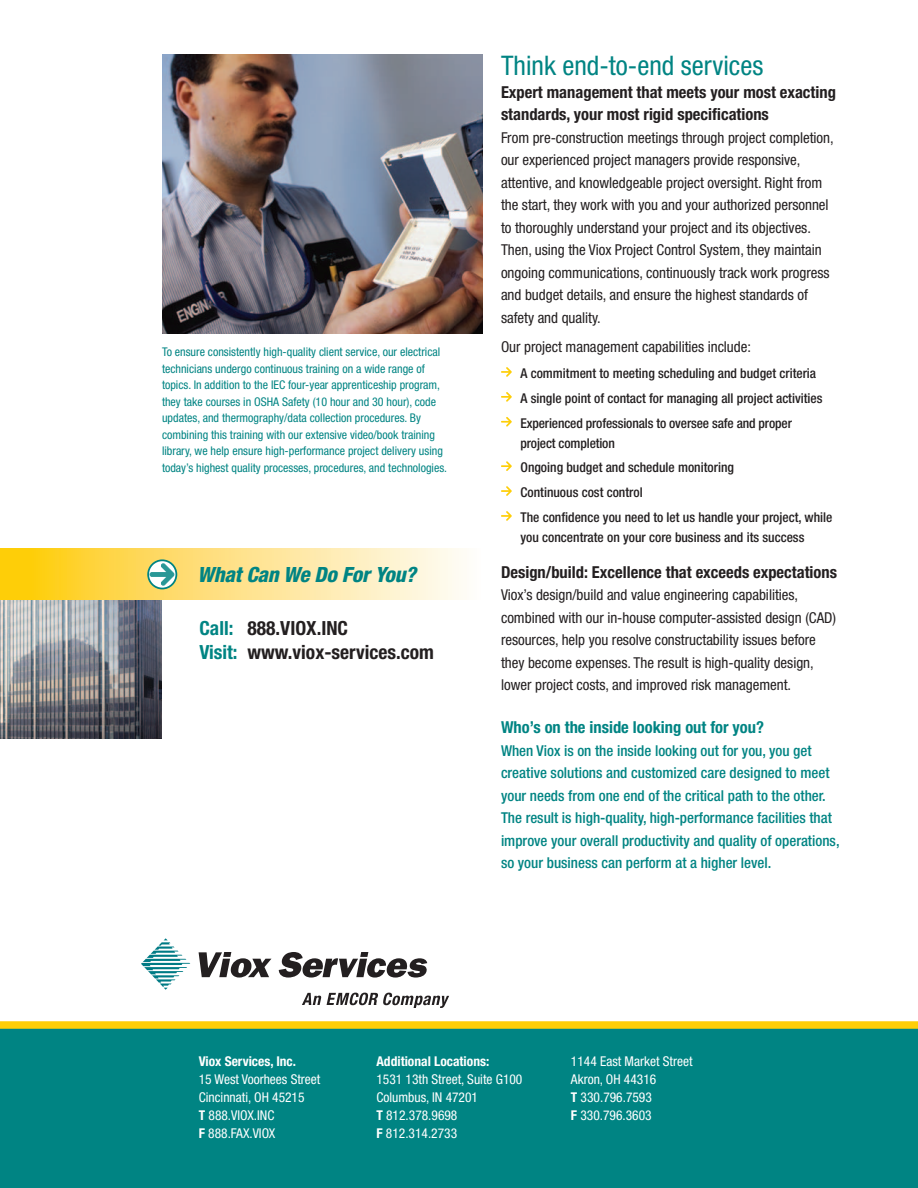
<style>
.page{position:relative;width:918px;height:1188px;background:#fff}
.page>*{position:absolute;margin:0;border:0;box-sizing:border-box;transform-origin:0 0}
.t1{font:condensed 27px "Helvetica Neue";color:#008483}
.t2{font:italic 800 condensed 21px "Helvetica Neue";letter-spacing:-.01em;color:#008483}
.t3{font:700 condensed 19.5px/24px "Helvetica Neue";color:#231f20}
.t4{font:700 condensed 16.5px/22.5px "Helvetica Neue";color:#231f20}
.t5{font:700 condensed 16.5px "Helvetica Neue";color:#008483}
.t6{font:condensed 15px/22.5px "Helvetica Neue";color:#231f20}
.t7{font:500 condensed 15px/22.5px "Helvetica Neue";color:#008483}
.t8{font:500 condensed 13.5px/24.9px "Helvetica Neue";color:#231f20}
.t9{font:condensed 13.5px/18px "Helvetica Neue";color:#fff}
.t10{font:700 condensed 13.5px "Helvetica Neue";color:#fff}
.t11{font:condensed 12px/16.5px "Helvetica Neue";color:#008483}
.s1{color:#008483}
.s2{font-weight:700}
</style>
<div class="page">
<img style="left:0;top:599px;width:162px;height:139px">
<img style="left:162px;top:54px;width:321px;height:280px">
<div style="left:0;top:1026px;width:918px;height:162px;background:#008483"></div>
<div style="left:0;top:1021px;width:918px;height:8px;background:#fece08"></div>
<svg style="left:501px;top:367px;width:11px;height:10px"></svg>
<svg style="left:501px;top:392px;width:11px;height:10px"></svg>
<svg style="left:501px;top:417px;width:11px;height:10px"></svg>
<svg style="left:501px;top:461px;width:11px;height:10px"></svg>
<svg style="left:501px;top:486px;width:11px;height:10px"></svg>
<svg style="left:501px;top:511px;width:11px;height:10px"></svg>
<svg style="left:0;top:548px;width:463px;height:51px;background:#fee282"></svg>
<svg style="left:148px;top:560px;width:28px;height:29px"></svg>
<div style="left:147px;top:559px;width:30px;height:30px;border:2px solid #008483;border-radius:50%"></div>
<svg style="left:150px;top:564px;width:24px;height:21px"></svg>
<svg style="left:141px;top:938px;width:49px;height:52px"></svg>
<svg style="left:302px;top:993px;width:19px;height:12px"></svg>
<svg style="left:327px;top:993px;width:122px;height:15px"></svg>
<svg style="left:199px;top:952px;width:72px;height:26px"></svg>
<svg style="left:279px;top:952px;width:148px;height:26px"></svg>
<p class="t11" style="left:162px;top:344px;width:287px">To ensure consistently high-quality client service, our electrical technicians undergo continuous training on a wide range of topics. In addition to the IEC four-year apprenticeship program, they take courses in OSHA Safety (10 hour and 30 hour), code updates, and thermography/data collection procedures. By combining this training with our extensive video/book training library, we help ensure high-performance project delivery using today’s highest quality processes, procedures, and technologies.</p>
<h2 class="t2" style="left:198px;top:562px;width:220px">What Can We Do For You?</h2>
<h3 class="t3" style="left:200px;top:615px;width:236px"><span class="s1">Call:</span> 888.VIOX.INC<br><span class="s1">Visit:</span> www.viox-services.com</h3>
<h1 class="t1" style="left:501px;top:50px;width:264px">Think end-to-end services</h1>
<p class="t4" style="left:501px;top:80px;width:336px">Expert management that meets your most exacting standards, your most rigid specifications</p>
<p class="t6" style="left:501px;top:126px;width:334px">From pre-construction meetings through project completion, our experienced project managers provide responsive, attentive, and knowledgeable project oversight. Right from the start, they work with you and your authorized personnel to thoroughly understand your project and its objectives.<br>Then, using the Viox Project Control System, they maintain ongoing communications, continuously track work progress and budget details, and ensure the highest standards of safety and quality.</p>
<p class="t6" style="left:501px;top:335px;width:251px">Our project management capabilities include:</p>
<p class="t8" style="left:521px;top:361px;width:304px">A commitment to meeting scheduling and budget criteria<br>A single point of contact for managing all project activities<br>Experienced professionals to oversee safe and proper</p>
<p class="t8" style="left:521px;top:430px;width:314px">project completion<br>Ongoing budget and schedule monitoring<br>Continuous cost control<br>The confidence you need to let us handle your project, while</p>
<p class="t8" style="left:521px;top:524px;width:285px">you concentrate on your core business and its success</p>
<p class="t4" style="left:501px;top:560px;width:338px">Design/build: Excellence that exceeds expectations</p>
<p class="t6" style="left:501px;top:584px;width:337px">Viox’s design/build and value engineering capabilities, combined with our in-house computer-assisted design (CAD) resources, help you resolve constructability issues before they become expenses. The result is high-quality design, lower project costs, and improved risk management.</p>
<p class="t5" style="left:501px;top:717px;width:265px">Who’s on the inside looking out for you?</p>
<p class="t7" style="left:501px;top:739px;width:340px">When Viox is on the inside looking out for you, you get creative solutions and customized care designed to meet your needs from one end of the critical path to the other.<br>The result is high-quality, high-performance facilities that improve your overall productivity and quality of operations, so your business can perform at a higher level.</p>
<p class="t10" style="left:199px;top:1053px;width:99px">Viox Services, Inc.</p>
<p class="t9" style="left:199px;top:1070px;width:123px">15 West Voorhees Street<br>Cincinnati, OH 45215<br><span class="s2">T</span> 888.VIOX.INC<br><span class="s2">F</span> 888.FAX.VIOX</p>
<p class="t10" style="left:376px;top:1053px;width:114px">Additional Locations:</p>
<p class="t9" style="left:376px;top:1070px;width:147px">1531 13th Street, Suite G100<br>Columbus, IN 47201<br><span class="s2">T</span> 812.378.9698<br><span class="s2">F</span> 812.314.2733</p>
<p class="t9" style="left:571px;top:1052px;width:123px">1144 East Market Street<br>Akron, OH 44316<br><span class="s2">T</span> 330.796.7593<br><span class="s2">F</span> 330.796.3603</p>
</div>
